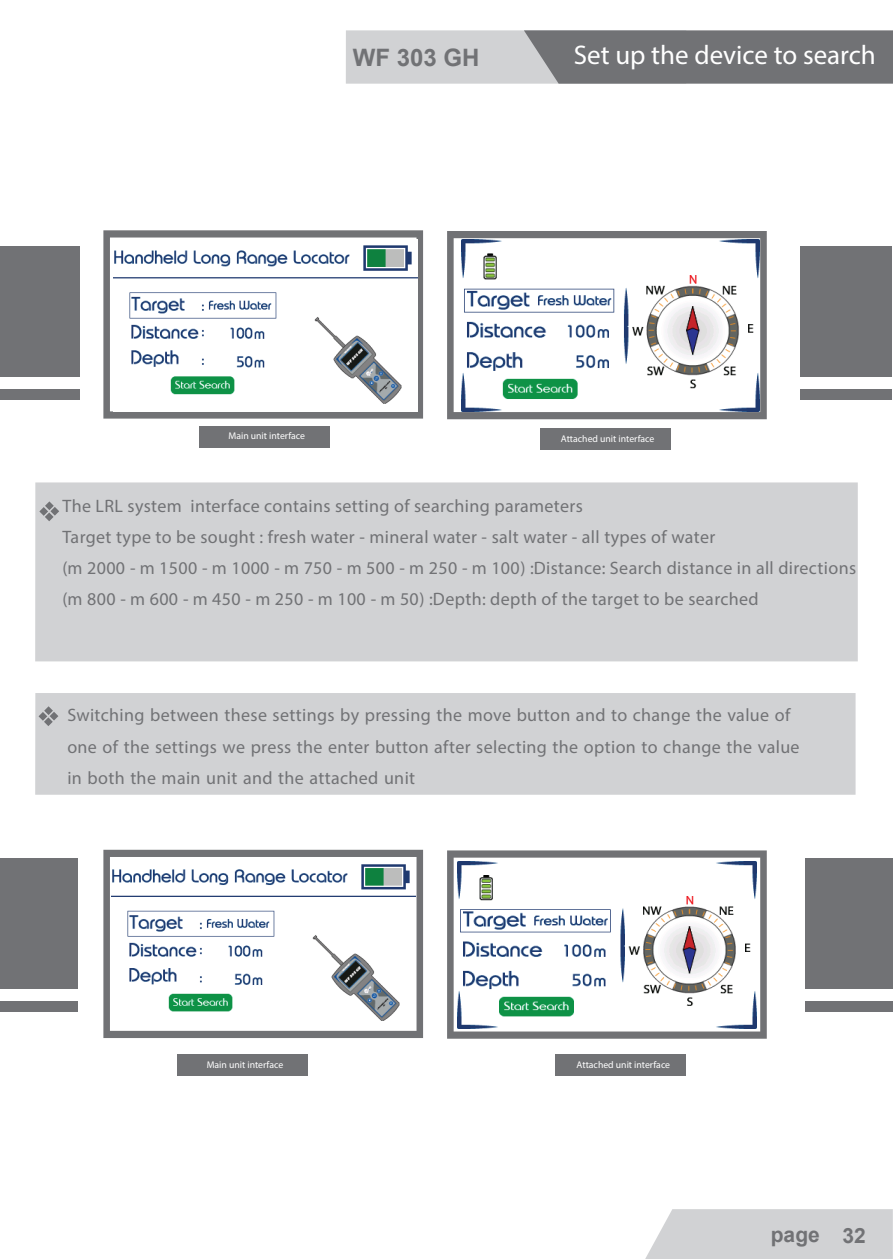
<style>
.page{position:relative;width:893px;height:1259px;background:#fff}
.page>*{position:absolute;margin:0;border:0;box-sizing:border-box;transform-origin:0 0}
.t1{font:27px "Myriad Pro";color:#fff}
.t2{font:700 24px "Arial";color:#717275}
.t3{font:700 21px "Arial";color:#717275}
.t4{font:18px/31.2px "Myriad Pro";letter-spacing:.02em;color:#717275}
.t5{font:9.9px "Myriad Pro";color:#fff}
</style>
<div class="page">
<div style="left:35px;top:482px;width:823px;height:179px;background:#d1d2d4"></div>
<svg style="left:39px;top:501px;width:20px;height:20px"></svg>
<div style="left:0;top:246px;width:80px;height:131px;background:#717275"></div>
<div style="left:0;top:389px;width:80px;height:11px;background:#717275"></div>
<div style="left:800px;top:246px;width:91px;height:131px;background:#717275"></div>
<div style="left:800px;top:389px;width:91px;height:11px;background:#717275"></div>
<svg style="left:103px;top:230px;width:320px;height:188px;fill:#717275"></svg>
<svg style="left:447px;top:231px;width:320px;height:188px;fill:#717275"></svg>
<div style="left:0;top:858px;width:77px;height:131px;background:#717275"></div>
<div style="left:0;top:1001px;width:77px;height:11px;background:#717275"></div>
<div style="left:805px;top:858px;width:87px;height:131px;background:#717275"></div>
<div style="left:805px;top:1001px;width:87px;height:11px;background:#717275"></div>
<svg style="left:103px;top:850px;width:320px;height:188px;background:#8d8d90"></svg>
<svg style="left:447px;top:850px;width:320px;height:188px;fill:#717275"></svg>
<div style="left:35px;top:693px;width:821px;height:101px;background:#d1d2d4"></div>
<svg style="left:39px;top:706px;width:19px;height:20px"></svg>
<div style="left:200px;top:425px;width:130px;height:22px;background:#717275"></div>
<div style="left:556px;top:1054px;width:130px;height:22px;background:#717275"></div>
<div style="left:178px;top:1054px;width:130px;height:22px;background:#717275"></div>
<img style="left:113px;top:239px;width:304px;height:172px">
<img style="left:111px;top:858px;width:304px;height:170px">
<img style="left:461px;top:239px;width:298px;height:172px">
<img style="left:457px;top:861px;width:300px;height:168px">
<div style="left:645px;top:1209px;width:248px;height:50px;background:#d1d2d4"></div>
<div style="left:540px;top:428px;width:130px;height:22px;background:#717275"></div>
<div style="left:346px;top:30px;width:340px;height:54px;background:#d1d2d4"></div>
<svg style="left:524px;top:30px;width:369px;height:54px;background:#77787b"></svg>
<h2 class="t2" style="left:353px;top:40px;width:128px">WF 303 GH</h2>
<h1 class="t1" style="left:574px;top:38px;width:304px">Set up the device to search</h1>
<p class="t5" style="left:228px;top:430px;width:78px">Main unit interface</p>
<p class="t5" style="left:561px;top:432px;width:95px">Attached unit interface</p>
<p class="t4" style="left:62px;top:489px;width:795px">The LRL system interface contains setting of searching parameters<br>Target type to be sought : fresh water - mineral water - salt water - all types of water<br>(m 2000 - m 1500 - m 1000 - m 750 - m 500 - m 250 - m 100) :Distance: Search distance in all directions (m 800 - m 600 - m 450 - m 250 - m 100 - m 50) :Depth: depth of the target to be searched</p>
<p class="t4" style="left:67px;top:699px;width:734px">Switching between these settings by pressing the move button and to change the value of one of the settings we press the enter button after selecting the option to change the value in both the main unit and the attached unit</p>
<p class="t5" style="left:207px;top:1058px;width:78px">Main unit interface</p>
<p class="t5" style="left:577px;top:1058px;width:95px">Attached unit interface</p>
<p class="t3" style="left:771px;top:1219px;width:96px">page 32</p>
</div>
